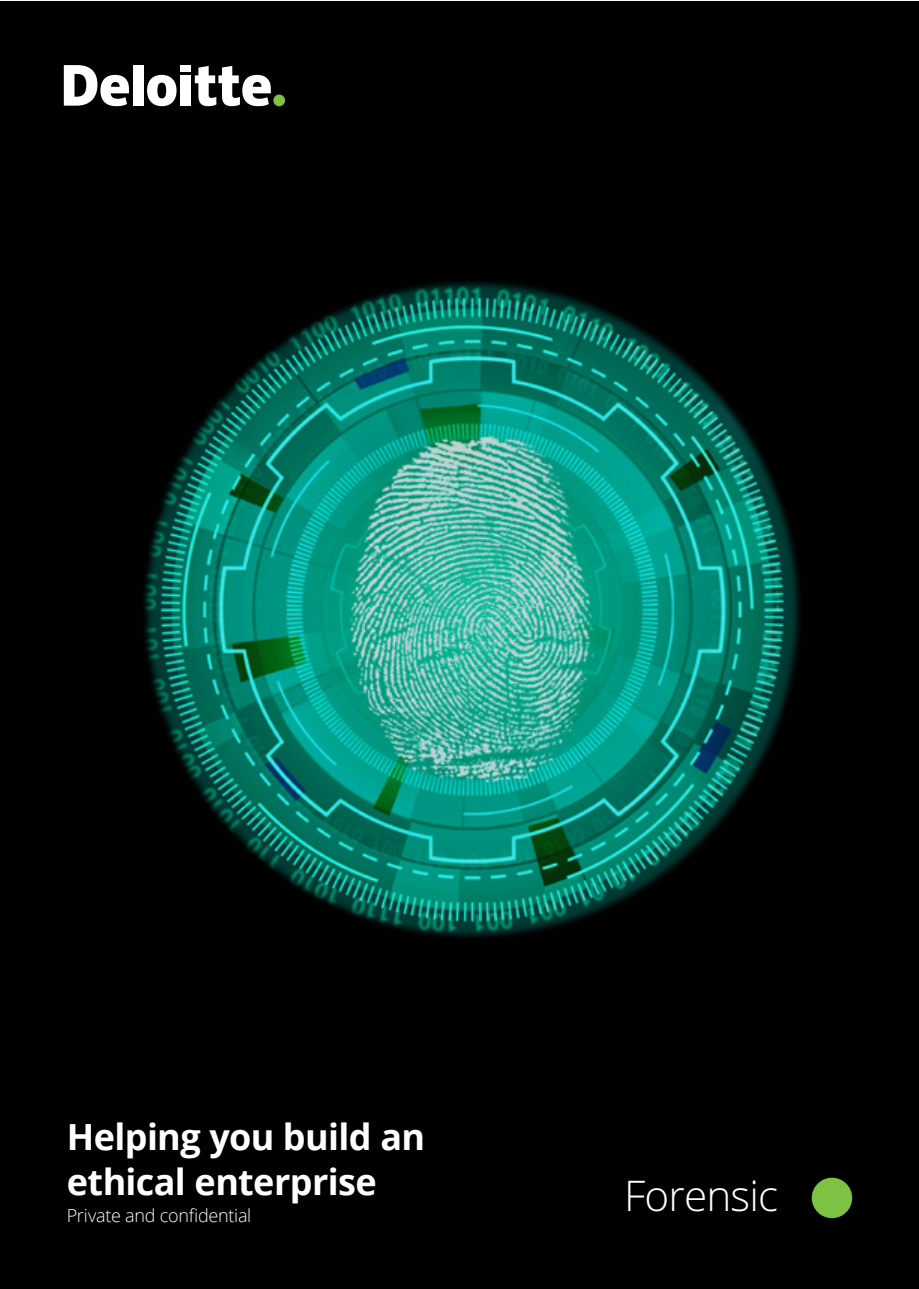
<style>
.page{position:relative;width:919px;height:1289px;background:#fff}
.page>*{position:absolute;margin:0;border:0;box-sizing:border-box;transform-origin:0 0}
.t1{font:300 42.3px "Open Sans";letter-spacing:-.02em;color:#fff}
.t2{font:700 36px/45px "Open Sans";letter-spacing:-.015em;color:#fff}
.t3{font:300 18px "Open Sans";letter-spacing:-.015em;color:#fff}
</style>
<div class="page">
<div style="left:0;top:1px;width:13px;height:1287px;background:#010101"></div>
<div style="left:13px;top:1px;width:905px;height:1287px;background:#010101"></div>
<div style="left:273px;top:95px;width:12px;height:11px;background:#7fc241;border-radius:50%"></div>
<div style="left:133px;top:65px;width:10px;height:41px;background:#fff"></div>
<svg style="left:147px;top:75px;width:29px;height:31px"></svg>
<div style="left:180px;top:75px;width:11px;height:31px;background:#fff"></div>
<div style="left:180px;top:65px;width:11px;height:7px;background:#fff"></div>
<svg style="left:195px;top:66px;width:76px;height:40px"></svg>
<svg style="left:64px;top:65px;width:65px;height:41px"></svg>
<img style="left:143px;top:282px;width:657px;height:655px">
<div style="left:811px;top:1177px;width:41px;height:41px;background:#7ec243;border-radius:50%"></div>
<p class="t2" style="left:67px;top:1113px;width:360px">Helping you build an ethical enterprise</p>
<p class="t3" style="left:67px;top:1203px;width:186px">Private and confidential</p>
<p class="t1" style="left:624px;top:1166px;width:155px">Forensic</p>
</div>
